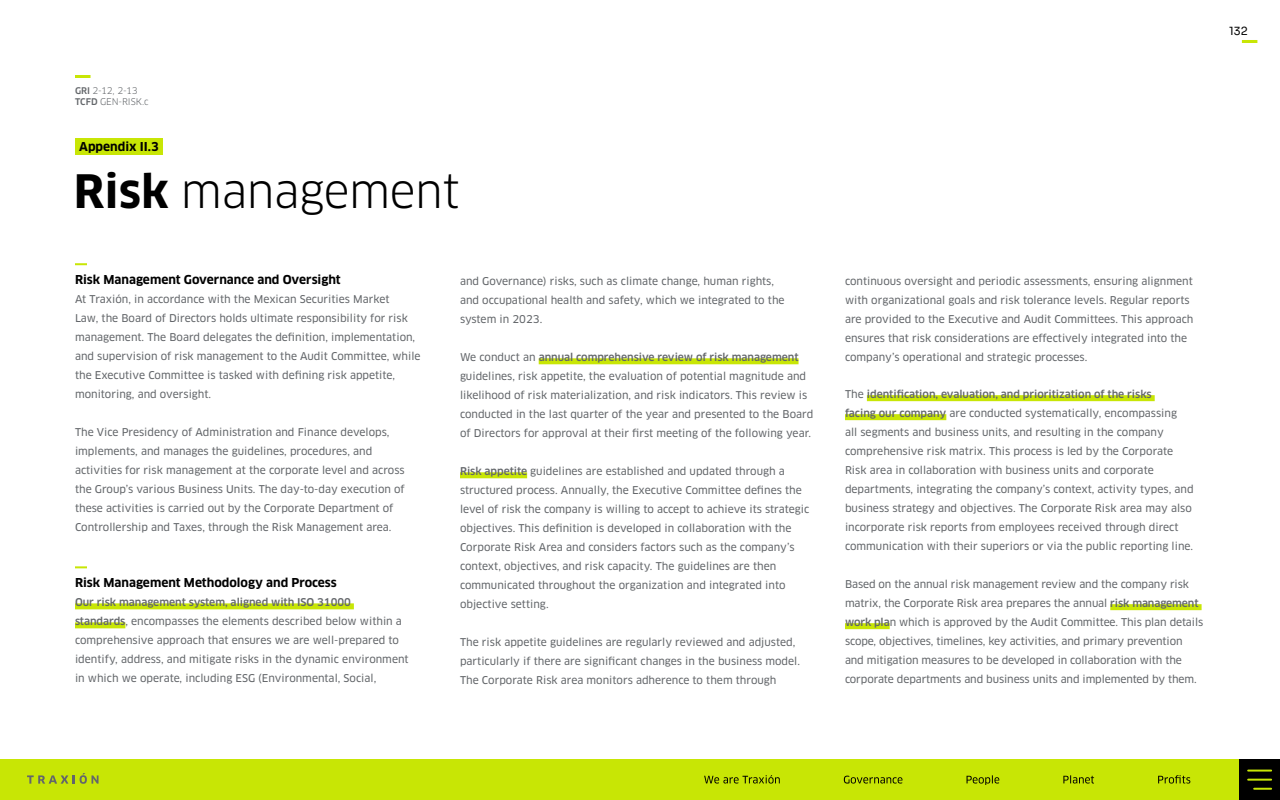
<style>
.page{position:relative;width:1280px;height:800px;background:#fff}
.page>*{position:absolute;margin:0;border:0;box-sizing:border-box;transform-origin:0 0}
.t1{font:45px "Clan OT";letter-spacing:-.01em;color:#000}
.t2{font:700 12px "Clan OT";color:#000}
.t3{font:11.3px "Sora";color:#000}
.t4{font:10.5px/19px "Clan OT News";color:#63666a}
.t5{font:500 10.5px "Clan OT";letter-spacing:-.005em;color:#63666a}
.t6{font:9px/11.3px "Clan OT";letter-spacing:-.005em;color:#63666a}
.s1{font-weight:500}
.s2{font-weight:700}
.s3{font-family:"Clan OT";font-weight:500}
.s4{font-family:"Clan OT News";font-weight:400}
</style>
<div class="page">
<div style="left:75px;top:138px;width:88px;height:17px;background:#c8e605"></div>
<hr style="left:75px;top:75px;width:16px;height:3px;background:#c8e605">
<div style="left:75px;top:603px;width:279px;height:6px;background:#c8e605"></div>
<div style="left:75px;top:622px;width:50px;height:6px;background:#c8e605"></div>
<svg style="left:75px;top:263px;width:12px;height:2px"></svg>
<svg style="left:75px;top:566px;width:12px;height:2px"></svg>
<div style="left:539px;top:358px;width:260px;height:6px;background:#c8e605"></div>
<div style="left:460px;top:472px;width:67px;height:6px;background:#c8e605"></div>
<div style="left:867px;top:395px;width:288px;height:6px;background:#c8e605"></div>
<div style="left:845px;top:414px;width:101px;height:6px;background:#c8e605"></div>
<div style="left:1110px;top:604px;width:92px;height:6px;background:#c8e605"></div>
<div style="left:845px;top:623px;width:45px;height:6px;background:#c8e605"></div>
<hr style="left:1242px;top:40px;width:15px;height:3px;background:#c8e605">
<div style="left:0;top:759px;width:1280px;height:41px;background:#c8e605"></div>
<svg style="left:27px;top:773px;width:72px;height:11px"></svg>
<svg style="left:1158px;top:775px;width:32px;height:9px"></svg>
<svg style="left:1063px;top:775px;width:31px;height:9px"></svg>
<svg style="left:967px;top:775px;width:32px;height:10px"></svg>
<svg style="left:844px;top:776px;width:58px;height:8px"></svg>
<div style="left:1239px;top:759px;width:41px;height:41px;background:#000"></div>
<hr style="left:1248px;top:770px;width:23px;height:2px;background:#c8e605">
<hr style="left:1248px;top:779px;width:23px;height:2px;background:#c8e605">
<svg style="left:1254px;top:788px;width:17px;height:2px"></svg>
<svg style="left:704px;top:775px;width:76px;height:9px"></svg>
<p class="t6" style="left:75px;top:85px;width:75px"><span class="s1">GRI</span> 2-12, 2-13<br><span class="s1">TCFD</span> GEN-RISK.c</p>
<p class="t2" style="left:79px;top:140px;width:81px">Appendix II.3</p>
<h1 class="t1" style="left:74px;top:165px;width:388px"><span class="s2">Risk</span> management</h1>
<p class="t2" style="left:75px;top:273px;width:267px">Risk Management Governance and Oversight</p>
<p class="t4" style="left:75px;top:290px;width:347px">At Traxión, in accordance with the Mexican Securities Market<br>Law, the Board of Directors holds ultimate responsibility for risk management. The Board delegates the definition, implementation, and supervision of risk management to the Audit Committee, while the Executive Committee is tasked with defining risk appetite, monitoring, and oversight.</p>
<p class="t4" style="left:75px;top:423px;width:331px">The Vice Presidency of Administration and Finance develops, implements, and manages the guidelines, procedures, and activities for risk management at the corporate level and across the Group’s various Business Units. The day-to-day execution of these activities is carried out by the Corporate Department of Controllership and Taxes, through the Risk Management area.</p>
<p class="t2" style="left:75px;top:576px;width:263px">Risk Management Methodology and Process</p>
<p class="t5" style="left:75px;top:596px;width:277px">Our risk management system, aligned with ISO 31000</p>
<p class="t4" style="left:75px;top:612px;width:335px"><span class="s3">standards</span>, encompasses the elements described below within a comprehensive approach that ensures we are well-prepared to identify, address, and mitigate risks in the dynamic environment in which we operate, including ESG (Environmental, Social,</p>
<p class="t4" style="left:460px;top:272px;width:326px">and Governance) risks, such as climate change, human rights, and occupational health and safety, which we integrated to the system in 2023.</p>
<p class="t5" style="left:460px;top:351px;width:340px"><span class="s4">We conduct an</span> annual comprehensive review of risk management</p>
<p class="t4" style="left:460px;top:367px;width:355px">guidelines, risk appetite, the evaluation of potential magnitude and likelihood of risk materialization, and risk indicators. This review is conducted in the last quarter of the year and presented to the Board of Directors for approval at their first meeting of the following year.</p>
<p class="t4" style="left:460px;top:462px;width:351px"><span class="s3">Risk appetite</span> guidelines are established and updated through a structured process. Annually, the Executive Committee defines the level of risk the company is willing to accept to achieve its strategic objectives. This definition is developed in collaboration with the Corporate Risk Area and considers factors such as the company’s context, objectives, and risk capacity. The guidelines are then communicated throughout the organization and integrated into objective setting.</p>
<p class="t4" style="left:460px;top:633px;width:342px">The risk appetite guidelines are regularly reviewed and adjusted, particularly if there are significant changes in the business model.<br>The Corporate Risk area monitors adherence to them through</p>
<p class="t3" style="left:1229px;top:22px;width:20px">132</p>
<p class="t4" style="left:845px;top:271px;width:350px">continuous oversight and periodic assessments, ensuring alignment with organizational goals and risk tolerance levels. Regular reports are provided to the Executive and Audit Committees. This approach ensures that risk considerations are effectively integrated into the company’s operational and strategic processes.</p>
<p class="t5" style="left:845px;top:388px;width:308px"><span class="s4">The</span> identification, evaluation, and prioritization of the risks</p>
<p class="t4" style="left:845px;top:404px;width:350px"><span class="s3">facing our company</span> are conducted systematically, encompassing<br>all segments and business units, and resulting in the company comprehensive risk matrix. This process is led by the Corporate Risk area in collaboration with business units and corporate departments, integrating the company’s context, activity types, and business strategy and objectives. The Corporate Risk area may also incorporate risk reports from employees received through direct communication with their superiors or via the public reporting line.</p>
<p class="t4" style="left:845px;top:575px;width:360px">Based on the annual risk management review and the company risk matrix, the Corporate Risk area prepares the annual <span class="s3">risk management work pla</span>n which is approved by the Audit Committee. This plan details scope, objectives, timelines, key activities, and primary prevention and mitigation measures to be developed in collaboration with the corporate departments and business units and implemented by them.</p>
</div>
